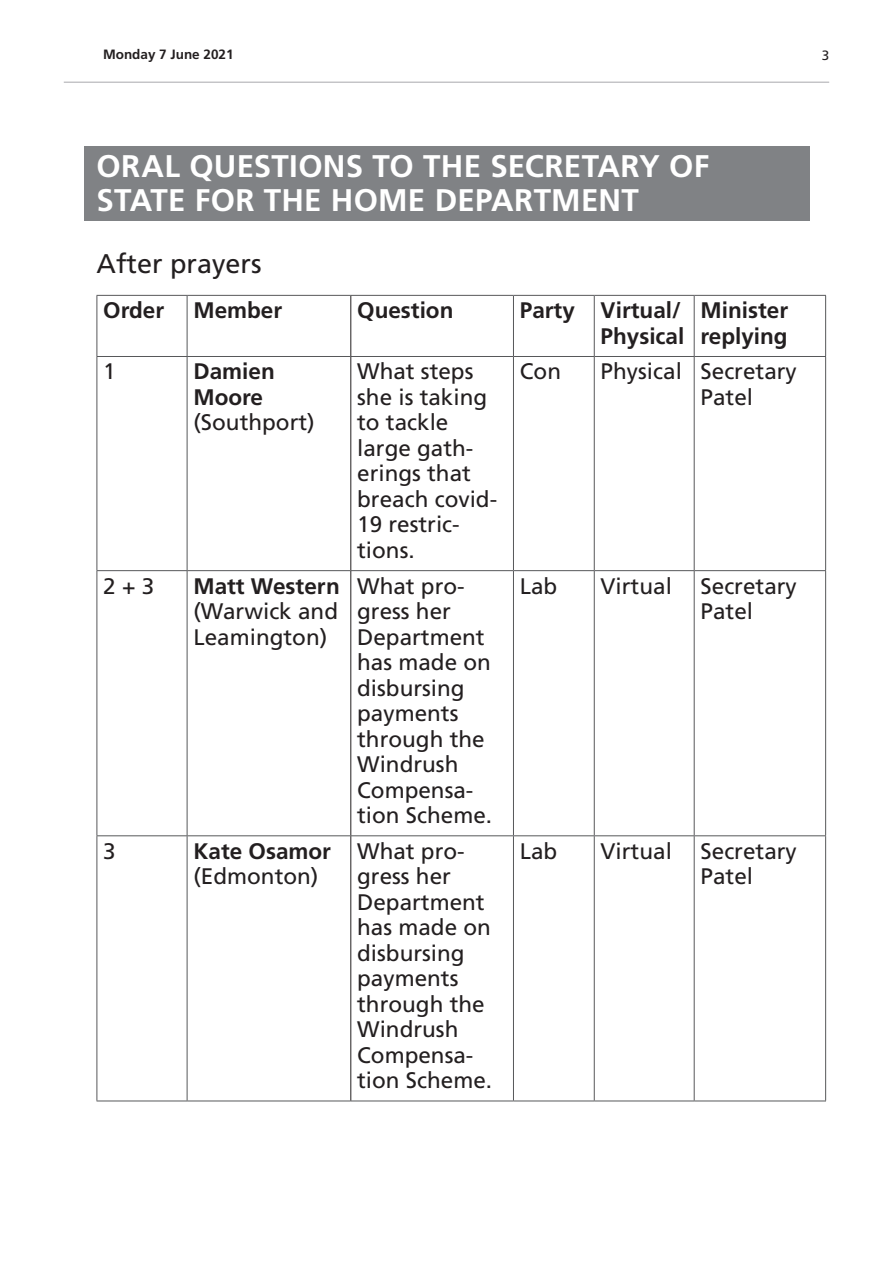
<style>
.page{position:relative;width:893px;height:1263px;background:#fff}
.page>*{position:absolute;margin:0;border:0;box-sizing:border-box;transform-origin:0 0}
.Heading2Grey{font:700 31.2px/34.3px "Frutiger LT Std";letter-spacing:.005em;color:#fff}
.t1{font:27px "Frutiger LT Std";color:#231f20}
.Member{font:22.5px/25.5px "Frutiger LT Std";color:#231f20}
.BoldTimingHeading{font:700 22.5px/25.5px "Frutiger LT Std";color:#231f20}
.Member-2{font:700 22.5px/25.5px "Frutiger LT Std";color:#231f20}
.t2{font:700 13.5px "Frutiger LT Std";color:#231f20}
.t3{font:13.5px "Frutiger LT Std";color:#231f20}
.s1{font-weight:400}
.s2{font-weight:700}
</style>
<div class="page">
<hr style="left:64px;top:82px;width:765px;height:1px;background:#a8a9ad">
<div style="left:84px;top:147px;width:725px;height:74px;background:#808285"></div>
<hr style="left:97px;top:295px;width:90px;height:1px;background:#57585a">
<hr style="left:97px;top:296px;width:1px;height:60px;background:#57585a">
<hr style="left:187px;top:295px;width:164px;height:1px;background:#57585a">
<hr style="left:187px;top:296px;width:1px;height:60px;background:#57585a">
<hr style="left:351px;top:295px;width:162px;height:1px;background:#57585a">
<hr style="left:513px;top:295px;width:81px;height:1px;background:#57585a">
<hr style="left:513px;top:296px;width:1px;height:60px;background:#57585a">
<hr style="left:594px;top:295px;width:100px;height:1px;background:#57585a">
<hr style="left:594px;top:296px;width:1px;height:60px;background:#57585a">
<hr style="left:694px;top:295px;width:132px;height:1px;background:#57585a">
<hr style="left:694px;top:296px;width:1px;height:60px;background:#57585a">
<hr style="left:825px;top:296px;width:1px;height:60px;background:#57585a">
<hr style="left:97px;top:356px;width:90px;height:1px;background:#57585a">
<hr style="left:97px;top:357px;width:1px;height:213px;background:#57585a">
<hr style="left:187px;top:356px;width:164px;height:1px;background:#57585a">
<hr style="left:187px;top:357px;width:1px;height:213px;background:#57585a">
<hr style="left:351px;top:356px;width:162px;height:1px;background:#57585a">
<hr style="left:513px;top:356px;width:81px;height:1px;background:#57585a">
<hr style="left:513px;top:357px;width:1px;height:213px;background:#57585a">
<hr style="left:594px;top:356px;width:100px;height:1px;background:#57585a">
<hr style="left:594px;top:357px;width:1px;height:213px;background:#57585a">
<hr style="left:694px;top:356px;width:132px;height:1px;background:#57585a">
<hr style="left:694px;top:357px;width:1px;height:213px;background:#57585a">
<hr style="left:825px;top:357px;width:1px;height:213px;background:#57585a">
<hr style="left:97px;top:570px;width:90px;height:1px;background:#57585a">
<hr style="left:97px;top:571px;width:1px;height:264px;background:#57585a">
<hr style="left:187px;top:570px;width:164px;height:1px;background:#57585a">
<hr style="left:187px;top:571px;width:1px;height:264px;background:#57585a">
<hr style="left:351px;top:570px;width:162px;height:1px;background:#57585a">
<hr style="left:513px;top:570px;width:81px;height:1px;background:#57585a">
<hr style="left:513px;top:571px;width:1px;height:264px;background:#57585a">
<hr style="left:594px;top:570px;width:100px;height:1px;background:#57585a">
<hr style="left:594px;top:571px;width:1px;height:264px;background:#57585a">
<hr style="left:694px;top:570px;width:132px;height:1px;background:#57585a">
<hr style="left:694px;top:571px;width:1px;height:264px;background:#57585a">
<hr style="left:825px;top:571px;width:1px;height:264px;background:#57585a">
<hr style="left:97px;top:835px;width:90px;height:1px;background:#57585a">
<hr style="left:97px;top:836px;width:1px;height:264px;background:#57585a">
<hr style="left:187px;top:835px;width:164px;height:1px;background:#57585a">
<hr style="left:187px;top:836px;width:1px;height:264px;background:#57585a">
<hr style="left:351px;top:835px;width:162px;height:1px;background:#57585a">
<hr style="left:513px;top:835px;width:81px;height:1px;background:#57585a">
<hr style="left:513px;top:836px;width:1px;height:264px;background:#57585a">
<hr style="left:594px;top:835px;width:100px;height:1px;background:#57585a">
<hr style="left:594px;top:836px;width:1px;height:264px;background:#57585a">
<hr style="left:694px;top:835px;width:132px;height:1px;background:#57585a">
<hr style="left:694px;top:836px;width:1px;height:264px;background:#57585a">
<hr style="left:825px;top:836px;width:1px;height:264px;background:#57585a">
<hr style="left:97px;top:1100px;width:90px;height:1px;background:#57585a">
<hr style="left:187px;top:1100px;width:164px;height:1px;background:#57585a">
<hr style="left:351px;top:1100px;width:162px;height:1px;background:#57585a">
<hr style="left:513px;top:1100px;width:81px;height:1px;background:#57585a">
<hr style="left:594px;top:1100px;width:100px;height:1px;background:#57585a">
<hr style="left:694px;top:1100px;width:132px;height:1px;background:#57585a">
<hr style="left:350px;top:296px;width:1px;height:60px;background:#231f20">
<hr style="left:350px;top:357px;width:1px;height:213px;background:#231f20">
<hr style="left:350px;top:571px;width:1px;height:264px;background:#231f20">
<hr style="left:350px;top:836px;width:1px;height:264px;background:#231f20">
<p class="t2" style="left:103px;top:46px;width:132px">Monday 7 June 2021</p>
<p class="t3" style="left:822px;top:47px;width:9px">3</p>
<h2 class="Heading2Grey" style="left:97px;top:149px;width:614px">ORAL QUESTIONS TO THE SECRETARY OF<br>STATE FOR THE HOME DEPARTMENT</h2>
<p class="t1" style="left:97px;top:248px;width:167px">After prayers</p>
<p class="BoldTimingHeading" style="left:103px;top:298px;width:62px">Order</p>
<p class="BoldTimingHeading" style="left:193px;top:298px;width:90px">Member</p>
<p class="BoldTimingHeading" style="left:357px;top:298px;width:98px">Question</p>
<p class="BoldTimingHeading" style="left:520px;top:298px;width:57px">Party</p>
<p class="BoldTimingHeading" style="left:601px;top:298px;width:85px">Virtual/<br>Physical</p>
<p class="BoldTimingHeading" style="left:701px;top:298px;width:89px">Minister replying</p>
<p class="Member" style="left:103px;top:359px;width:14px">1</p>
<p class="Member-2" style="left:193px;top:359px;width:123px">Damien<br>Moore <span class="s1">(Southport)</span></p>
<p class="Member" style="left:357px;top:359px;width:141px">What steps she is taking to tackle large gath&shy;erings that breach covid-<br>19 restric&shy;tions.</p>
<p class="Member" style="left:520px;top:359px;width:43px">Con</p>
<p class="Member" style="left:601px;top:359px;width:83px">Physical</p>
<p class="Member" style="left:701px;top:359px;width:98px">Secretary<br>Patel</p>
<p class="Member" style="left:103px;top:573px;width:53px">2 + 3</p>
<p class="Member" style="left:193px;top:573px;width:148px;text-align:justify"><span class="s2">Matt Western </span>(Warwick and Leamington)</p>
<p class="Member" style="left:357px;top:573px;width:137px">What pro&shy;gress her<br>Department has made on disbursing payments through the<br>Windrush<br>Compensa&shy;tion Scheme.</p>
<p class="Member" style="left:520px;top:573px;width:39px">Lab</p>
<p class="Member" style="left:601px;top:573px;width:73px">Virtual</p>
<p class="Member" style="left:701px;top:573px;width:98px">Secretary<br>Patel</p>
<p class="Member" style="left:103px;top:838px;width:14px">3</p>
<p class="Member-2" style="left:193px;top:838px;width:139px">Kate Osamor <span class="s1">(Edmonton)</span></p>
<p class="Member" style="left:357px;top:838px;width:137px">What pro&shy;gress her<br>Department has made on disbursing payments through the<br>Windrush<br>Compensa&shy;tion Scheme.</p>
<p class="Member" style="left:520px;top:838px;width:39px">Lab</p>
<p class="Member" style="left:601px;top:838px;width:73px">Virtual</p>
<p class="Member" style="left:701px;top:838px;width:98px">Secretary<br>Patel</p>
</div>
